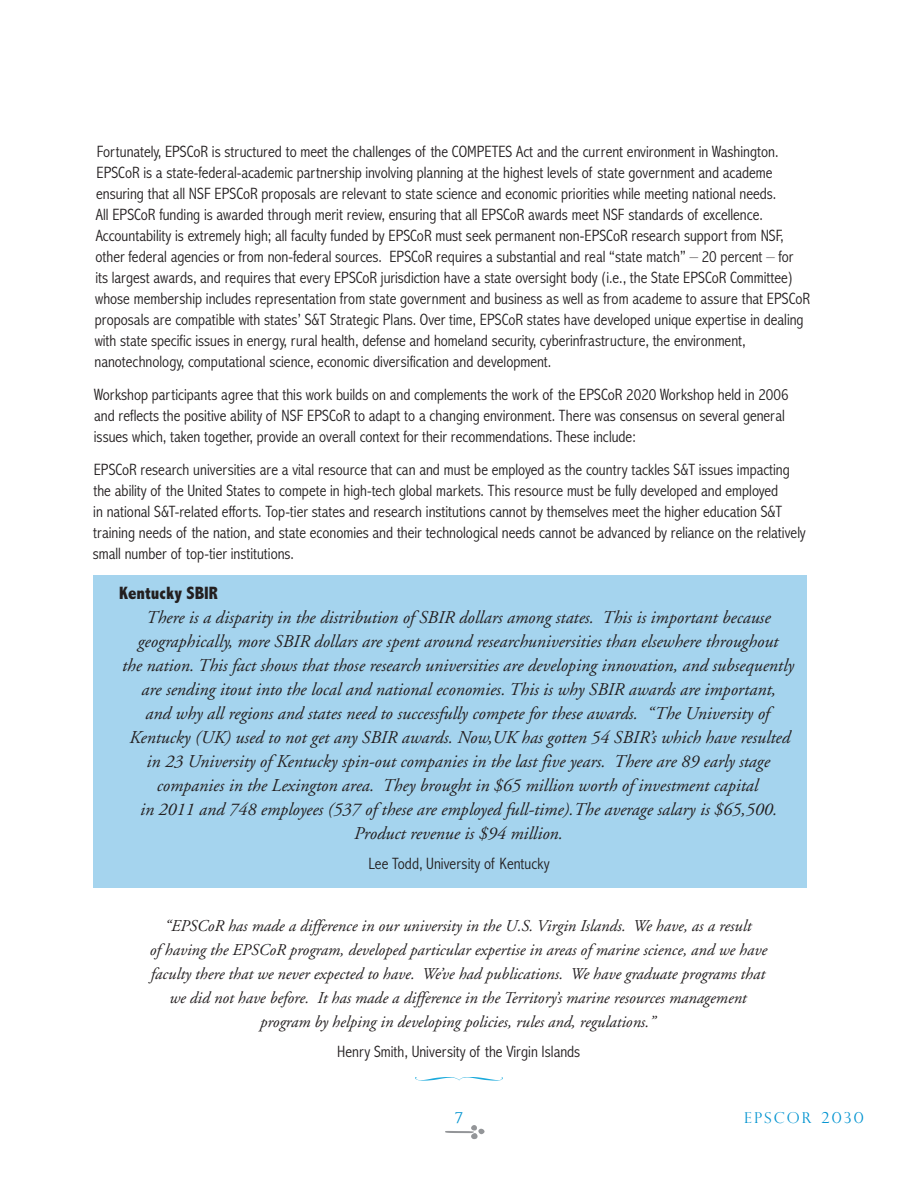
<style>
.page{position:relative;width:918px;height:1188px;background:#fff}
.page>*{position:absolute;margin:0;border:0;box-sizing:border-box;transform-origin:0 0}
.t1{font:italic 18px/24px "Adobe Garamond";color:#231f20;text-align:center}
.t2{font:800 condensed 18px "Abadi";color:#231f20}
.t3{font:300 condensed 16.5px/21px "Abadi";color:#231f20}
.t4{font:italic 16.5px/24px "Adobe Garamond";color:#231f20;text-align:center}
.t5{font:300 15px "Perpetua Titling";letter-spacing:.15em;color:#0093d0}
</style>
<div class="page">
<div style="left:94px;top:576px;width:713px;height:312px;background:#a5d4ee"></div>
<svg style="left:445px;top:1125px;width:40px;height:14px"></svg>
<svg style="left:415px;top:1077px;width:88px;height:4px"></svg>
<p class="t3" style="left:94px;top:141px;width:717px">Fortunately, EPSCoR is structured to meet the challenges of the CoMPETES Act and the current environment in Washington.<br>EPSCoR is a state-federal-academic partnership involving planning at the highest levels of state government and academe ensuring that all NSF EPSCoR proposals are relevant to state science and economic priorities while meeting national needs.<br>All EPSCoR funding is awarded through merit review, ensuring that all EPSCoR awards meet NSF standards of excellence.<br>Accountability is extremely high; all faculty funded by EPSCoR must seek permanent non-EPSCoR research support from NSF, other federal agencies or from non-federal sources. EPSCoR requires a substantial and real “state match” – 20 percent – for<br>its largest awards, and requires that every EPSCoR jurisdiction have a state oversight body (i.e., the State EPSCoR Committee) whose membership includes representation from state government and business as well as from academe to assure that EPSCoR proposals are compatible with states’ S&amp;T Strategic Plans. over time, EPSCoR states have developed unique expertise in dealing with state specific issues in energy, rural health, defense and homeland security, cyberinfrastructure, the environment, nanotechnology, computational science, economic diversification and development.</p>
<p class="t3" style="left:94px;top:384px;width:696px">Workshop participants agree that this work builds on and complements the work of the EPSCoR 2020 Workshop held in 2006 and reflects the positive ability of NSF EPSCoR to adapt to a changing environment. There was consensus on several general issues which, taken together, provide an overall context for their recommendations. These include:</p>
<p class="t3" style="left:93px;top:459px;width:714px">EPSCoR research universities are a vital resource that can and must be employed as the country tackles S&amp;T issues impacting the ability of the united States to compete in high-tech global markets. This resource must be fully developed and employed<br>in national S&amp;T-related efforts. Top-tier states and research institutions cannot by themselves meet the higher education S&amp;T training needs of the nation, and state economies and their technological needs cannot be advanced by reliance on the relatively small number of top-tier institutions.</p>
<p class="t2" style="left:119px;top:583px;width:100px">Kentucky SBIR</p>
<p class="t1" style="left:122px;top:607px;width:673px">There is a disparity in the distribution of SBIR dollars among states. This is important because geographically, more SBIR dollars are spent around researchuniversities than elsewhere throughout<br>the nation. This fact shows that those research universities are developing innovation, and subsequently are sending itout into the local and national economies. This is why SBIR awards are important,<br>and why all regions and states need to successfully compete for these awards. “The University of Kentucky (UK) used to not get any SBIR awards. Now,UK has gotten 54 SBIR’s which have resulted in 23 University of Kentucky spin-out companies in the last five years. There are 89 early stage companies in the Lexington area. They brought in $65 million worth of investment capital<br>in 2011 and 748 employees (537 of these are employed full-time).The average salary is $65,500.<br>Product revenue is $94 million.</p>
<p class="t3" style="left:368px;top:853px;width:183px">Lee Todd, university of Kentucky</p>
<p class="t4" style="left:150px;top:915px;width:619px">“EPSCoR has made a difference in our university in the U.S. Virgin Islands. We have, as a result<br>of having the EPSCoR program, developed particular expertise in areas of marine science, and we have faculty there that we never expected to have. We’ve had publications. We have graduate programs that we did not have before. It has made a difference in the Territory’s marine resources management program by helping in developing policies, rules and, regulations.”</p>
<p class="t3" style="left:337px;top:1041px;width:245px">Henry Smith, university of the Virgin Islands</p>
<p class="t5" style="left:455px;top:1109px;width:10px">7</p>
<p class="t5" style="left:744px;top:1109px;width:121px">EPSCoR 2030</p>
</div>
